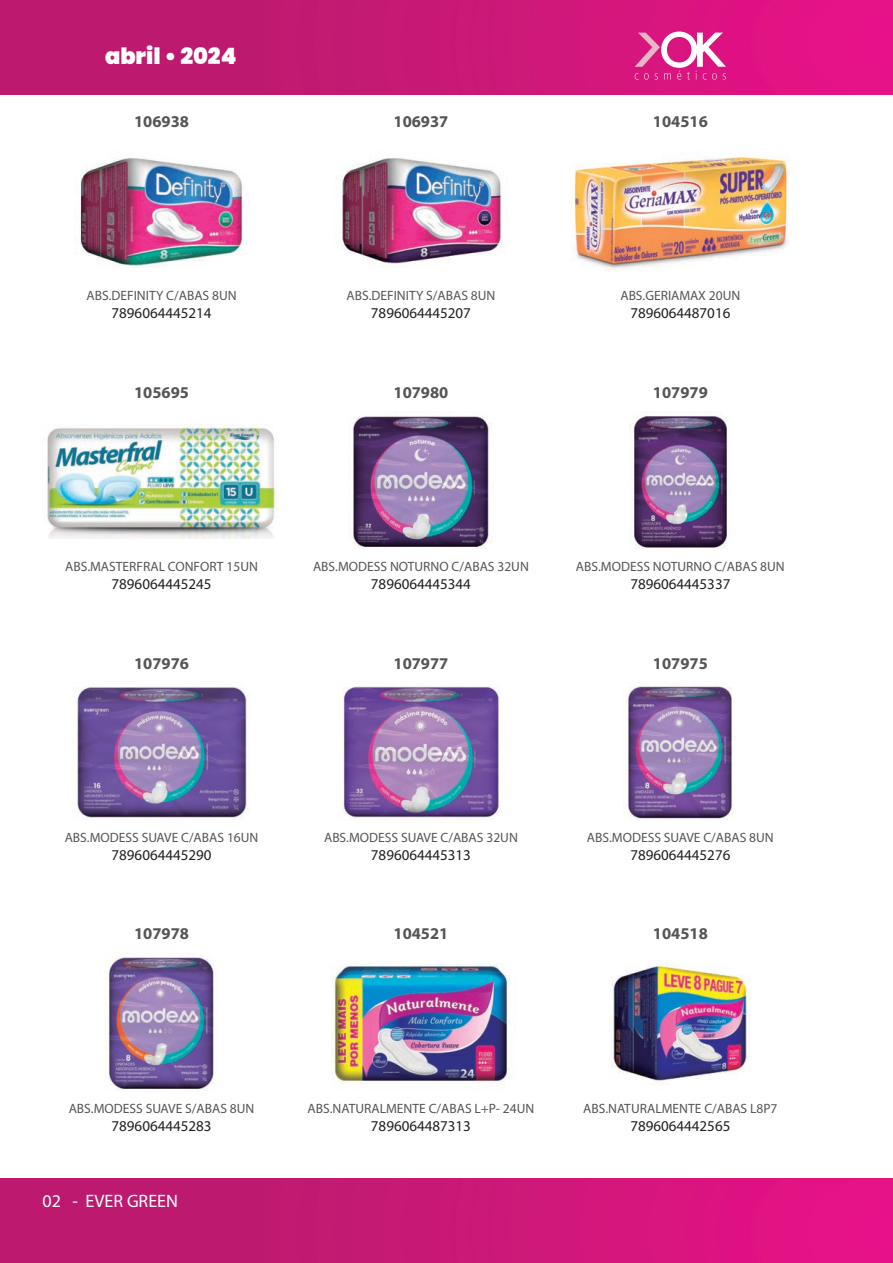
<style>
.page{position:relative;width:893px;height:1263px;background:#fff}
.page>*{position:absolute;margin:0;border:0;box-sizing:border-box;transform-origin:0 0}
.t1{font:900 22.5px "Poppins";color:#fff}
.t2{font:18px "Myriad Pro";color:#fff}
.t3{font:700 16.5px "Myriad Pro";color:#545557}
.t4{font:15px "Myriad Pro";color:#231f20}
.t5{font:13.5px "Myriad Pro";color:#545557}
</style>
<div class="page">
<div style="left:0;top:0;width:893px;height:95px;background:linear-gradient(to right,#b41c6a,#e51386)"></div>
<div style="left:0;top:1178px;width:893px;height:85px;background:linear-gradient(to right,#b41c6a,#e51386)"></div>
<svg style="left:635px;top:32px;width:91px;height:48px"></svg>
<img style="left:75px;top:158px;width:172px;height:110px">
<img style="left:341px;top:158px;width:161px;height:108px">
<img style="left:572px;top:156px;width:218px;height:113px">
<img style="left:44px;top:425px;width:235px;height:113px">
<img style="left:352px;top:411px;width:140px;height:138px">
<img style="left:629px;top:411px;width:99px;height:138px">
<img style="left:77px;top:687px;width:172px;height:133px">
<img style="left:343px;top:686px;width:156px;height:134px">
<img style="left:625px;top:686px;width:109px;height:133px">
<img style="left:108px;top:954px;width:107px;height:137px">
<img style="left:331px;top:964px;width:179px;height:120px">
<img style="left:612px;top:964px;width:138px;height:117px">
<h1 class="t1" style="left:105px;top:43px;width:133px">abril • 2024</h1>
<p class="t3" style="left:134px;top:111px;width:56px">106938</p>
<p class="t3" style="left:393px;top:111px;width:56px">106937</p>
<p class="t3" style="left:653px;top:111px;width:56px">104516</p>
<p class="t5" style="left:86px;top:287px;width:152px">ABS.DEFINITY C/ABAS 8UN</p>
<p class="t4" style="left:112px;top:304px;width:102px">7896064445214</p>
<p class="t3" style="left:134px;top:382px;width:56px">105695</p>
<p class="t5" style="left:346px;top:287px;width:151px">ABS.DEFINITY S/ABAS 8UN</p>
<p class="t4" style="left:371px;top:304px;width:102px">7896064445207</p>
<p class="t3" style="left:393px;top:382px;width:56px">107980</p>
<p class="t5" style="left:620px;top:287px;width:121px">ABS.GERIAMAX 20UN</p>
<p class="t4" style="left:630px;top:304px;width:102px">7896064487016</p>
<p class="t3" style="left:653px;top:382px;width:56px">107979</p>
<p class="t5" style="left:65px;top:558px;width:194px">ABS.MASTERFRAL CONFORT 15UN</p>
<p class="t4" style="left:112px;top:575px;width:102px">7896064445245</p>
<p class="t3" style="left:134px;top:652px;width:56px">107976</p>
<p class="t5" style="left:313px;top:558px;width:217px">ABS.MODESS NOTURNO C/ABAS 32UN</p>
<p class="t4" style="left:371px;top:575px;width:102px">7896064445344</p>
<p class="t3" style="left:393px;top:652px;width:56px">107977</p>
<p class="t5" style="left:576px;top:558px;width:210px">ABS.MODESS NOTURNO C/ABAS 8UN</p>
<p class="t4" style="left:630px;top:575px;width:102px">7896064445337</p>
<p class="t3" style="left:653px;top:652px;width:56px">107975</p>
<p class="t5" style="left:65px;top:829px;width:195px">ABS.MODESS SUAVE C/ABAS 16UN</p>
<p class="t4" style="left:112px;top:845px;width:102px">7896064445290</p>
<p class="t3" style="left:134px;top:923px;width:56px">107978</p>
<p class="t5" style="left:324px;top:829px;width:195px">ABS.MODESS SUAVE C/ABAS 32UN</p>
<p class="t4" style="left:371px;top:845px;width:102px">7896064445313</p>
<p class="t3" style="left:393px;top:923px;width:56px">104521</p>
<p class="t5" style="left:587px;top:829px;width:188px">ABS.MODESS SUAVE C/ABAS 8UN</p>
<p class="t4" style="left:630px;top:845px;width:102px">7896064445276</p>
<p class="t3" style="left:653px;top:923px;width:56px">104518</p>
<p class="t5" style="left:69px;top:1100px;width:187px">ABS.MODESS SUAVE S/ABAS 8UN</p>
<p class="t4" style="left:112px;top:1116px;width:102px">7896064445283</p>
<h2 class="t2" style="left:43px;top:1190px;width:137px">02 - EVER GREEN</h2>
<p class="t5" style="left:308px;top:1100px;width:228px">ABS.NATURALMENTE C/ABAS L+P- 24UN</p>
<p class="t4" style="left:371px;top:1116px;width:102px">7896064487313</p>
<p class="t5" style="left:583px;top:1100px;width:196px">ABS.NATURALMENTE C/ABAS L8P7</p>
<p class="t4" style="left:630px;top:1116px;width:102px">7896064442565</p>
</div>
